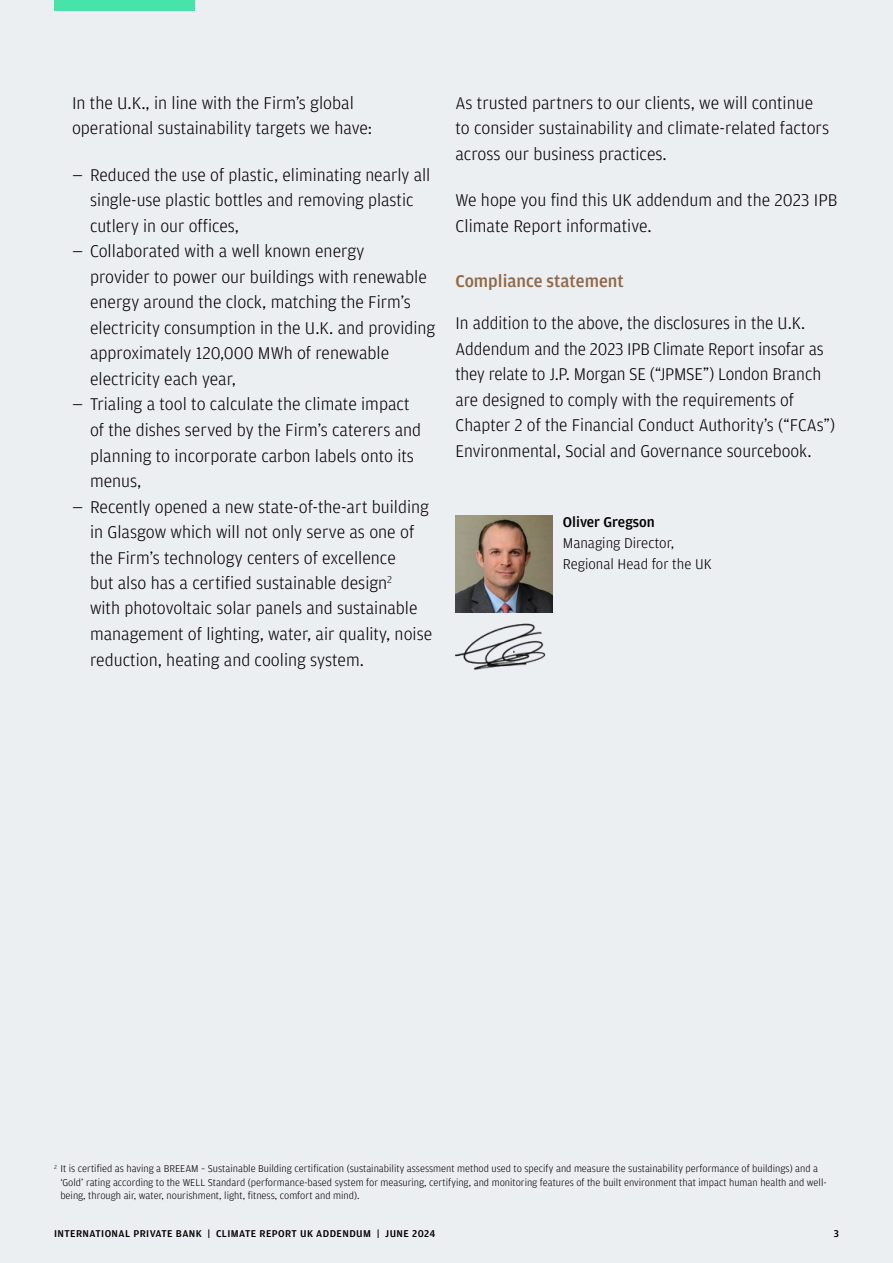
<style>
.page{position:relative;width:893px;height:1263px;background:#eceff1}
.page>*{position:absolute;margin:0;border:0;box-sizing:border-box;transform-origin:0 0}
.t1{font:300 18px/25.5px "Amplitude";color:#000}
.t2{font:500 18px "Amplitude";color:#936846}
.t3{font:300 15px/21px "Amplitude";color:#000}
.t4{font:500 15px "Amplitude";color:#000}
.t5{font:300 10.5px/13.5px "Amplitude";color:#000}
.t6{font:500 10.5px "Amplitude";letter-spacing:.04em;color:#000}
</style>
<div class="page">
<img style="left:455px;top:515px;width:97px;height:98px">
<img style="left:455px;top:623px;width:91px;height:47px">
<div style="left:54px;top:0;width:140px;height:11px;background:#48e3a8"></div>
<p class="t1" style="left:72px;top:90px;width:302px">In the U.K., in line with the Firm’s global operational sustainability targets we have:</p>
<p class="t1" style="left:90px;top:162px;width:342px;text-indent:-18px">— Reduced the use of plastic, eliminating nearly all single-use plastic bottles and removing plastic cutlery in our offices,</p>
<p class="t1" style="left:90px;top:239px;width:347px;text-indent:-18px">— Collaborated with a well known energy<br>provider to power our buildings with renewable energy around the clock, matching the Firm’s electricity consumption in the U.K. and providing approximately 120,000 MWh of renewable electricity each year,</p>
<p class="t1" style="left:90px;top:392px;width:333px;text-indent:-18px">— Trialing a tool to calculate the climate impact of the dishes served by the Firm’s caterers and planning to incorporate carbon labels onto its menus,</p>
<p class="t1" style="left:90px;top:494px;width:344px;text-indent:-18px">— Recently opened a new state-of-the-art building in Glasgow which will not only serve as one of the Firm’s technology centers of excellence<br>but also has a certified sustainable design<sup>2<br></sup>with photovoltaic solar panels and sustainable management of lighting, water, air quality, noise reduction, heating and cooling system.</p>
<p class="t1" style="left:455px;top:90px;width:375px">As trusted partners to our clients, we will continue to consider sustainability and climate-related factors across our business practices.</p>
<p class="t1" style="left:455px;top:188px;width:383px">We hope you find this UK addendum and the 2023 IPB<br>Climate Report informative.</p>
<p class="t2" style="left:455px;top:271px;width:170px">Compliance statement</p>
<p class="t1" style="left:455px;top:311px;width:381px">In addition to the above, the disclosures in the U.K.<br>Addendum and the 2023 IPB Climate Report insofar as they relate to J.P. Morgan SE (“JPMSE”) London Branch are designed to comply with the requirements of Chapter 2 of the Financial Conduct Authority’s (“FCAs”)<br>Environmental, Social and Governance sourcebook.</p>
<p class="t4" style="left:563px;top:513px;width:94px">Oliver Gregson</p>
<p class="t3" style="left:563px;top:532px;width:150px">Managing Director,<br>Regional Head for the UK</p>
<p class="t5" style="left:60px;top:1162px;width:768px;text-indent:-6px"><sup>2</sup> It is certified as having a BREEAM – Sustainable Building certification (sustainability assessment method used to specify and measure the sustainability performance of buildings) and a ‘Gold’ rating according to the WELL Standard (performance-based system for measuring, certifying, and monitoring features of the built environment that impact human health and well&shy;being, through air, water, nourishment, light, fitness, comfort and mind).</p>
<p class="t6" style="left:54px;top:1228px;width:383px">INTERNATIONAL PRIVATE BANK | CLIMATE REPORT UK ADDENDUM | JUNE 2024</p>
<p class="t6" style="left:834px;top:1228px;width:7px">3</p>
</div>
